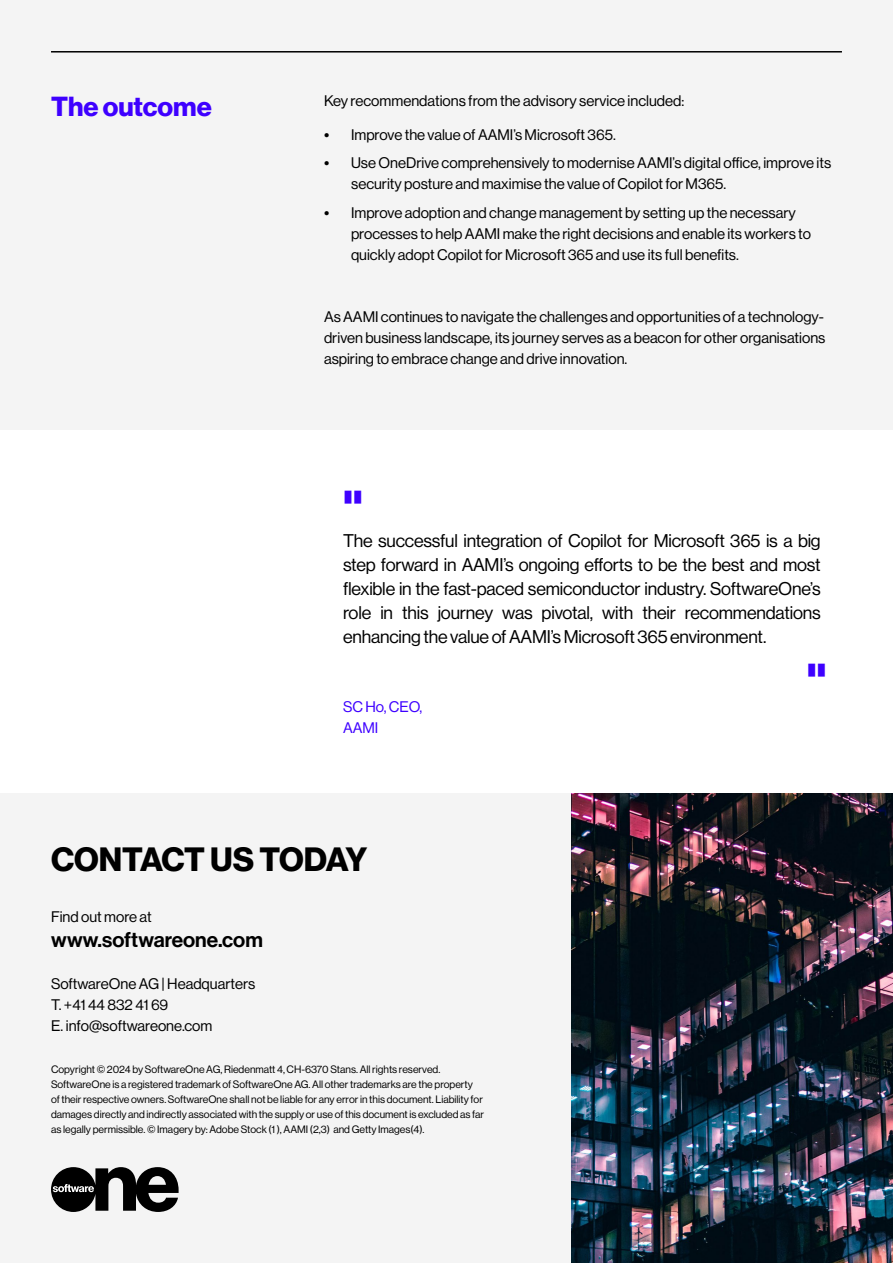
<style>
.page{position:relative;width:893px;height:1263px;background:#fff}
.page>*{position:absolute;margin:0;border:0;box-sizing:border-box;transform-origin:0 0}
.t1{font:700 48px "Haas Grot Disp 75";color:#3e00ff}
.t2{font:700 33px "Haas Grot Disp 75";letter-spacing:-.015em;color:#000}
.t3{font:700 27px "Haas Grot Disp 75";color:#3e00ff}
.t4{font:500 21px "Haas Grot Disp 65";color:#000}
.t5{font:18px/24px "Haas Grot Disp 55 Roman";letter-spacing:-.01em;color:#000;text-align:justify}
.t6{font:15px/21px "Haas Grot Disp 55 Roman";color:#000}
.t7{font:15px/21px "Haas Grot Disp 55 Roman";color:#3e00ff}
.t8{font:10.5px/15px "Haas Grot Disp 55 Roman";color:#000}
.s1{font-family:"Haas Grot Disp 65";font-weight:500}
</style>
<div class="page">
<div style="left:0;top:0;width:893px;height:429px;background:#f4f4f4"></div>
<hr style="left:51px;top:51px;width:791px;height:2px;background:#000">
<div style="left:0;top:793px;width:893px;height:470px;background:#f4f4f4"></div>
<svg style="left:51px;top:1167px;width:128px;height:45px"></svg>
<img style="left:571px;top:793px;width:322px;height:470px">
<h3 class="t3" style="left:51px;top:90px;width:162px">The outcome</h3>
<p class="t6" style="left:324px;top:90px;width:362px">Key recommendations from the advisory service included:</p>
<p class="t6" style="left:324px;top:124px;width:293px"><span class="s1">•</span> Improve the value of AAMI’s Microsoft 365.</p>
<p class="t6" style="left:351px;top:152px;width:482px;text-indent:-27px"><span class="s1">•</span> Use OneDrive comprehensively to modernise AAMI’s digital office, improve its security posture and maximise the value of Copilot for M365.</p>
<p class="t6" style="left:351px;top:202px;width:462px;text-indent:-27px"><span class="s1">•</span> Improve adoption and change management by setting up the necessary processes to help AAMI make the right decisions and enable its workers to quickly adopt Copilot for Microsoft 365 and use its full benefits.</p>
<p class="t6" style="left:324px;top:306px;width:503px;text-align:justify">As AAMI continues to navigate the challenges and opportunities of a technology&shy;driven business landscape, its journey serves as a beacon for other organisations aspiring to embrace change and drive innovation.</p>
<h1 class="t1" style="left:343px;top:480px;width:22px">"</h1>
<p class="t5" style="left:343px;top:529px;width:479px">The successful integration of Copilot for Microsoft 365 is a big step forward in AAMI’s ongoing efforts to be the best and most flexible in the fast-paced semiconductor industry. SoftwareOne’s role in this journey was pivotal, with their recommendations enhancing the value of AAMI’s Microsoft 365 environment.</p>
<p class="t7" style="left:343px;top:696px;width:81px">SC Ho, CEO,<br>AAMI</p>
<h1 class="t1" style="left:806px;top:653px;width:22px">"</h1>
<h2 class="t2" style="left:51px;top:840px;width:318px">CONTACT US TODAY</h2>
<p class="t6" style="left:51px;top:906px;width:102px">Find out more at</p>
<h3 class="t4" style="left:51px;top:928px;width:213px">www.softwareone.com</h3>
<p class="t6" style="left:51px;top:973px;width:206px">SoftwareOne AG | Headquarters<br>T. +41 44 832 41 69<br>E. info@softwareone.com</p>
<p class="t8" style="left:51px;top:1062px;width:435px">Copyright © 2024 by SoftwareOne AG, Riedenmatt 4, CH-6370 Stans. All rights reserved.<br>SoftwareOne is a registered trademark of SoftwareOne AG. All other trademarks are the property of their respective owners. SoftwareOne shall not be liable for any error in this document. Liability for damages directly and indirectly associated with the supply or use of this document is excluded as far as legally permissible. © Imagery by: Adobe Stock (1 ), AAMI (2,3) and Getty Images(4).</p>
</div>
